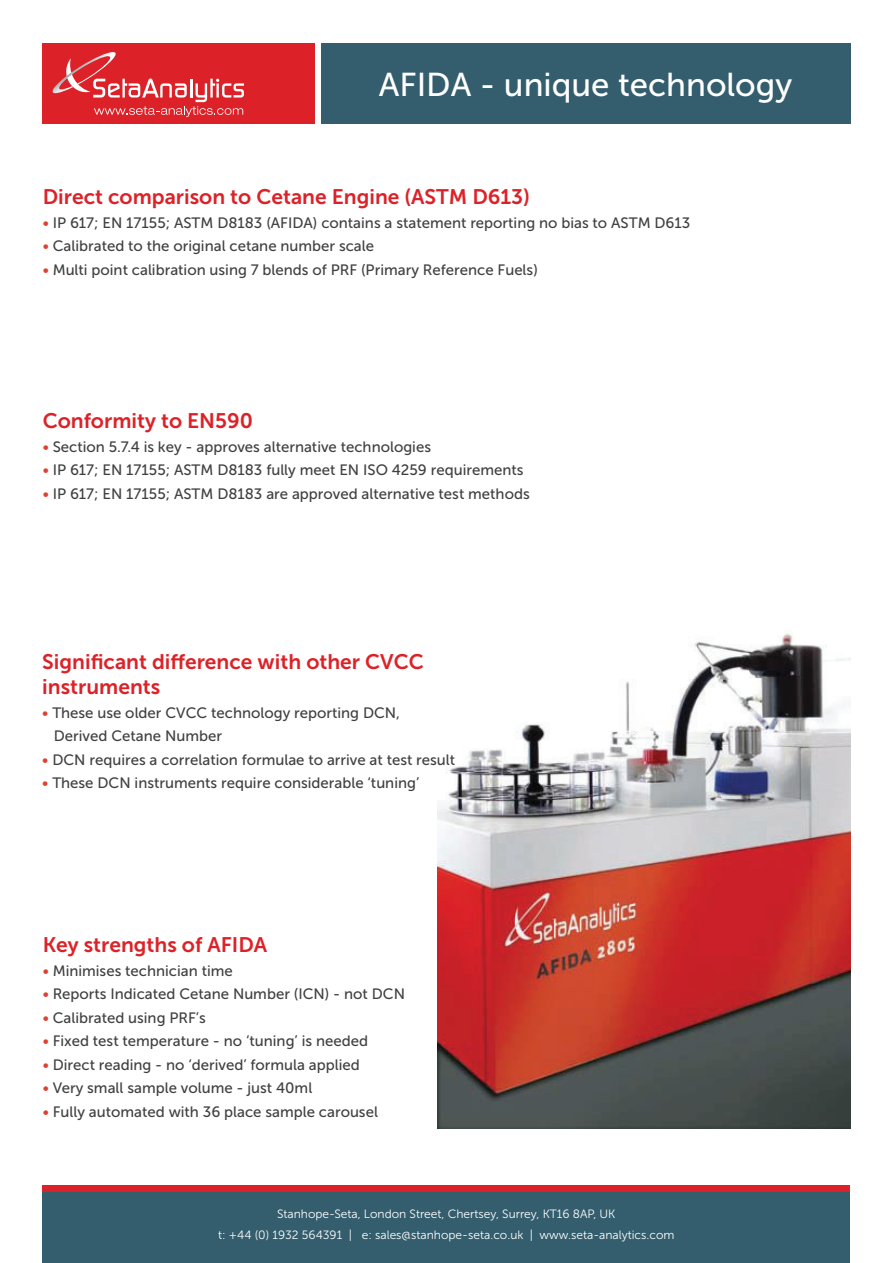
<style>
.page{position:relative;width:893px;height:1263px;background:#fff}
.page>*{position:absolute;margin:0;border:0;box-sizing:border-box;transform-origin:0 0}
.t1{font:33px "Museo Sans 500";color:#fff}
.t2{font:21px/25.2px "Museo Sans 700";color:#dc2228}
.t3{font:15px/23.5px "Museo Sans 500";color:#404041}
.t4{font:12px/20.5px "Museo Sans 300";color:#fff;text-align:center}
.s1{color:#df4030}
</style>
<div class="page">
<div style="left:42px;top:1185px;width:808px;height:78px;background:#345e6e"></div>
<div style="left:42px;top:1185px;width:808px;height:7px;background:#dc2228"></div>
<img style="left:438px;top:633px;width:412px;height:496px">
<div style="left:321px;top:43px;width:529px;height:80px;background:#345e6e"></div>
<div style="left:42px;top:43px;width:273px;height:80px;background:#dc2228"></div>
<img style="left:52px;top:52px;width:64px;height:41px">
<svg style="left:65px;top:58px;width:179px;height:59px"></svg>
<h1 class="t1" style="left:379px;top:72px;width:415px">AFIDA - unique technology</h1>
<h2 class="t2" style="left:43px;top:186px;width:489px">Direct comparison to Cetane Engine (ASTM D613)</h2>
<p class="t3" style="left:43px;top:212px;width:649px"><span class="s1">•</span> IP 617; EN 17155; ASTM D8183 (AFIDA) contains a statement reporting no bias to ASTM D613</p>
<p class="t3" style="left:43px;top:235px;width:333px"><span class="s1">•</span> Calibrated to the original cetane number scale</p>
<p class="t3" style="left:43px;top:259px;width:497px"><span class="s1">•</span> Multi point calibration using 7 blends of PRF (Primary Reference Fuels)</p>
<h2 class="t2" style="left:43px;top:411px;width:212px">Conformity to EN590</h2>
<p class="t3" style="left:43px;top:436px;width:390px"><span class="s1">•</span> Section 5.7.4 is key - approves alternative technologies</p>
<p class="t3" style="left:43px;top:460px;width:482px"><span class="s1">•</span> IP 617; EN 17155; ASTM D8183 fully meet EN ISO 4259 requirements</p>
<p class="t3" style="left:43px;top:483px;width:488px"><span class="s1">•</span> IP 617; EN 17155; ASTM D8183 are approved alternative test methods</p>
<h2 class="t2" style="left:42px;top:651px;width:383px">Significant difference with other CVCC instruments</h2>
<p class="t3" style="left:54px;top:702px;width:348px;text-indent:-12px"><span class="s1">•</span> These use older CVCC technology reporting DCN,<br>Derived Cetane Number</p>
<p class="t3" style="left:42px;top:749px;width:414px"><span class="s1">•</span> DCN requires a correlation formulae to arrive at test result</p>
<p class="t3" style="left:42px;top:772px;width:378px"><span class="s1">•</span> These DCN instruments require considerable ‘tuning’</p>
<h2 class="t2" style="left:43px;top:934px;width:226px">Key strengths of AFIDA</h2>
<p class="t3" style="left:43px;top:960px;width:192px"><span class="s1">•</span> Minimises technician time</p>
<p class="t3" style="left:43px;top:983px;width:364px"><span class="s1">•</span> Reports Indicated Cetane Number (ICN) - not DCN</p>
<p class="t3" style="left:43px;top:1007px;width:165px"><span class="s1">•</span> Calibrated using PRF’s</p>
<p class="t3" style="left:43px;top:1030px;width:327px"><span class="s1">•</span> Fixed test temperature - no ‘tuning’ is needed</p>
<p class="t3" style="left:43px;top:1054px;width:319px"><span class="s1">•</span> Direct reading - no ‘derived’ formula applied</p>
<p class="t3" style="left:43px;top:1077px;width:271px"><span class="s1">•</span> Very small sample volume - just 40ml</p>
<p class="t3" style="left:43px;top:1101px;width:337px"><span class="s1">•</span> Fully automated with 36 place sample carousel</p>
<p class="t4" style="left:218px;top:1205px;width:458px">Stanhope-Seta, London Street, Chertsey, Surrey, KT16 8AP, UK<br>t: +44 (0) 1932 564391 | e: sales@stanhope-seta.co.uk | www.seta-analytics.com</p>
</div>
